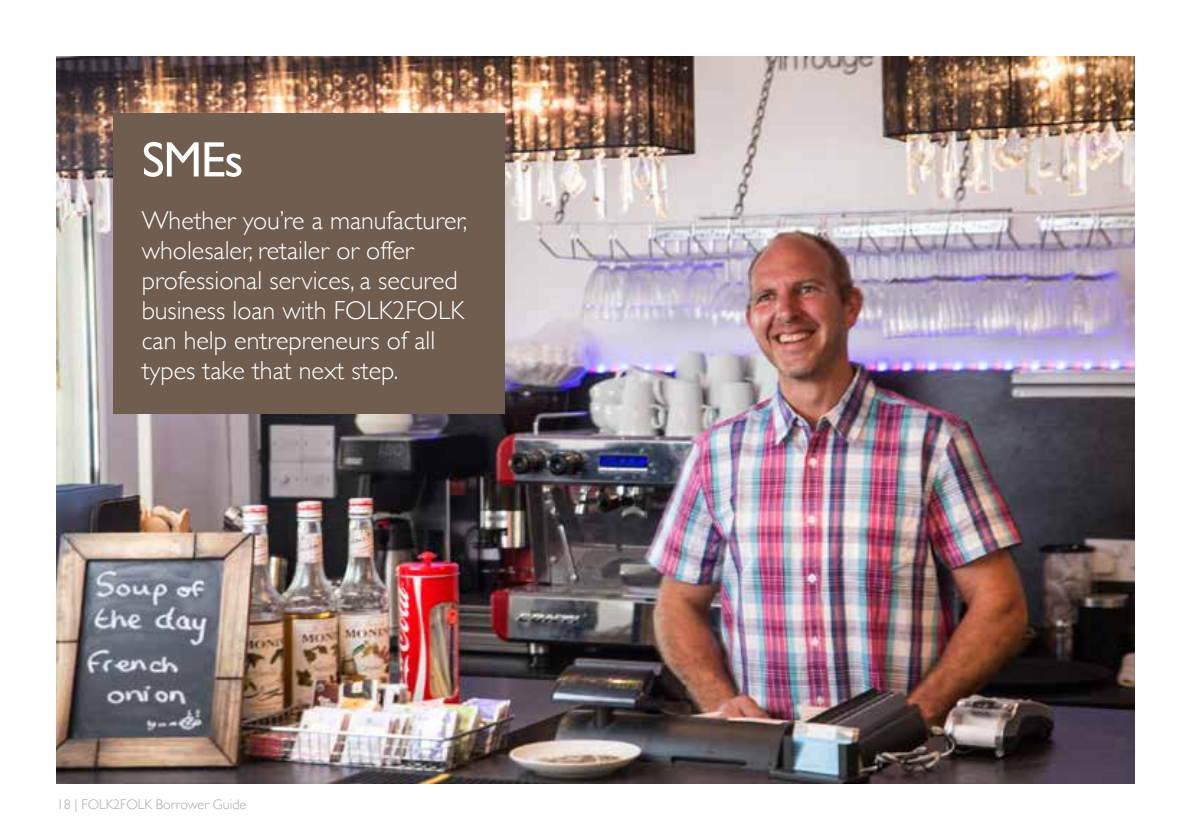
<style>
.page{position:relative;width:1191px;height:840px;background:#fff}
.page>*{position:absolute;margin:0;border:0;box-sizing:border-box;transform-origin:0 0}
.t1{font:50px "Gill Sans";color:#fff}
.t2{font:300 26px/30px "Gill Sans";color:#fff}
.t3{font:300 14px "Gill Sans";color:#a8a8a7}
</style>
<div class="page">
<img style="left:57px;top:57px;width:1077px;height:725px">
<div style="left:113px;top:113px;width:392px;height:301px;background:#6f5d50"></div>
<h1 class="t1" style="left:142px;top:130px;width:103px">SMEs</h1>
<p class="t2" style="left:142px;top:204px;width:327px">Whether you’re a manufacturer, wholesaler, retailer or offer professional services, a secured business loan with FOLK2FOLK can help entrepreneurs of all types take that next step.</p>
<p class="t3" style="left:57px;top:792px;width:191px">18 | FOLK2FOLK Borrower Guide</p>
</div>
